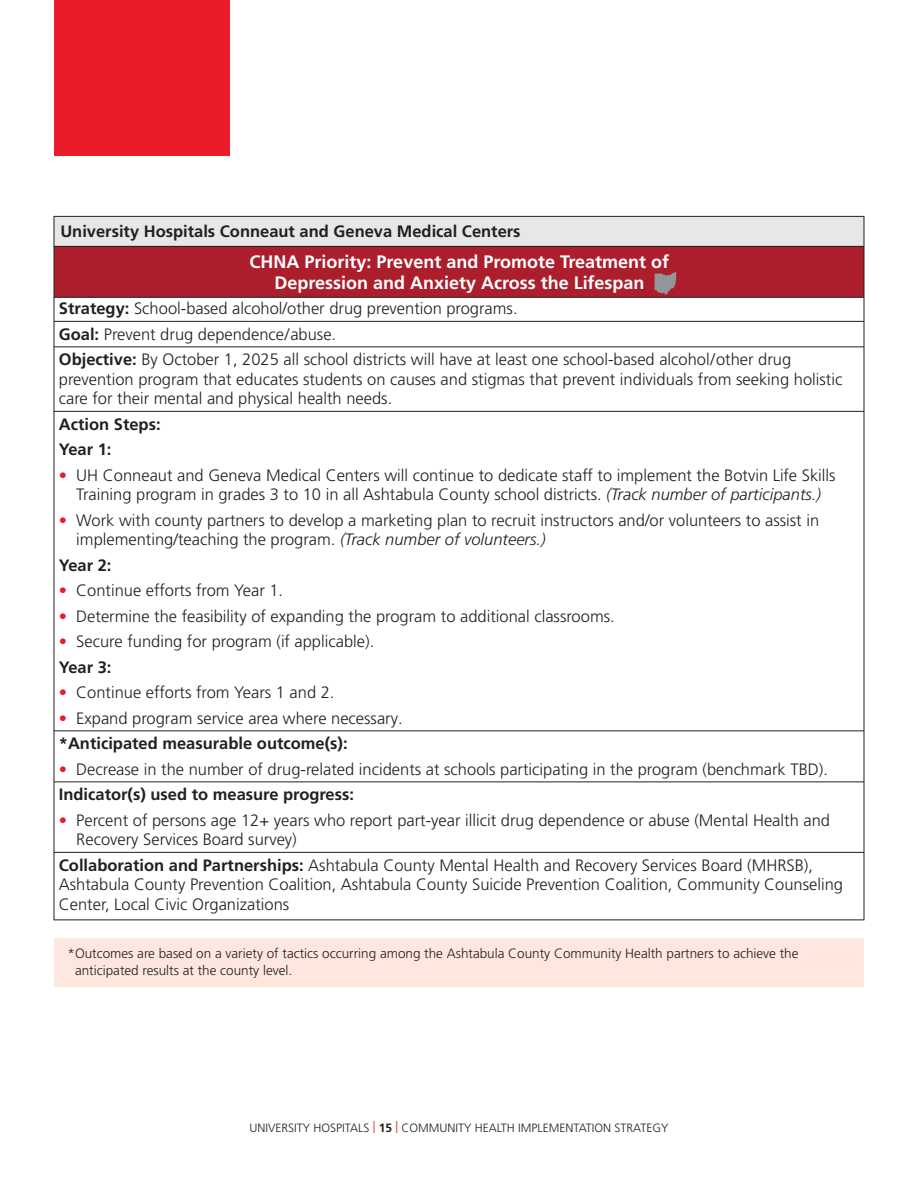
<style>
.page{position:relative;width:918px;height:1188px;background:#fff}
.page>*{position:absolute;margin:0;border:0;box-sizing:border-box;transform-origin:0 0}
.t1{font:700 18px/21px "Frutiger LT Pro";color:#fff;text-align:center}
.t2{font:300 16.5px/19.5px "Frutiger LT Pro";color:#231f20}
.t3{font:700 16.5px "Frutiger LT Pro";color:#231f20}
.t4{font:300 13.5px/16.5px "Frutiger LT Pro";color:#231f20}
.t5{font:300 12px "Frutiger LT Pro";color:#231f20}
.s1{font-weight:700}
.s2{color:#ec1b2b}
.s3{font-style:italic}
</style>
<div class="page">
<div style="left:54px;top:0;width:176px;height:156px;background:#ec1b2b"></div>
<div style="left:54px;top:217px;width:810px;height:30px;background:#e6e7e9"></div>
<div style="left:54px;top:247px;width:810px;height:50px;background:#ac1e2c"></div>
<hr style="left:54px;top:216px;width:810px;height:1px;background:#231f20">
<hr style="left:54px;top:246px;width:810px;height:1px;background:#231f20">
<hr style="left:54px;top:297px;width:810px;height:1px;background:#231f20">
<hr style="left:54px;top:321px;width:810px;height:1px;background:#231f20">
<hr style="left:54px;top:346px;width:810px;height:1px;background:#231f20">
<hr style="left:54px;top:411px;width:810px;height:1px;background:#231f20">
<hr style="left:54px;top:730px;width:810px;height:1px;background:#231f20">
<hr style="left:54px;top:782px;width:810px;height:1px;background:#231f20">
<hr style="left:54px;top:852px;width:810px;height:1px;background:#231f20">
<hr style="left:54px;top:920px;width:810px;height:1px;background:#231f20">
<hr style="left:54px;top:216px;width:1px;height:704px;background:#231f20">
<hr style="left:864px;top:216px;width:1px;height:704px;background:#231f20">
<svg style="left:654px;top:272px;width:22px;height:23px"></svg>
<div style="left:54px;top:938px;width:810px;height:49px;background:#fde7df"></div>
<p class="t3" style="left:60px;top:221px;width:462px">University Hospitals Conneaut and Geneva Medical Centers</p>
<p class="t1" style="left:250px;top:251px;width:421px">CHNA Priority: Prevent and Promote Treatment of<br>Depression and Anxiety Across the Lifespan</p>
<p class="t2" style="left:59px;top:299px;width:460px"><span class="s1">Strategy:</span> School-based alcohol/other drug prevention programs.</p>
<p class="t2" style="left:59px;top:324px;width:279px"><span class="s1">Goal:</span> Prevent drug dependence/abuse.</p>
<p class="t2" style="left:59px;top:350px;width:785px"><span class="s1">Objective:</span> By October 1, 2025 all school districts will have at least one school-based alcohol/other drug prevention program that educates students on causes and stigmas that prevent individuals from seeking holistic care for their mental and physical health needs.</p>
<p class="t3" style="left:59px;top:414px;width:103px">Action Steps:</p>
<p class="t3" style="left:59px;top:440px;width:54px">Year 1:</p>
<p class="t2" style="left:59px;top:465px;width:778px;text-align:center"><span class="s2">•</span> UH Conneaut and Geneva Medical Centers will continue to dedicate staff to implement the Botvin Life Skills<br>Training program in grades 3 to 10 in all Ashtabula County school districts. <span class="s3">(Track number of participants.)</span></p>
<p class="t2" style="left:76px;top:510px;width:744px;text-indent:-17px"><span class="s2">•</span> Work with county partners to develop a marketing plan to recruit instructors and/or volunteers to assist in implementing/teaching the program. <span class="s3">(Track number of volunteers.)</span></p>
<p class="t3" style="left:59px;top:555px;width:54px">Year 2:</p>
<p class="t2" style="left:59px;top:581px;width:226px"><span class="s2">•</span> Continue efforts from Year 1.</p>
<p class="t2" style="left:59px;top:606px;width:557px"><span class="s2">•</span> Determine the feasibility of expanding the program to additional classrooms.</p>
<p class="t2" style="left:59px;top:632px;width:317px"><span class="s2">•</span> Secure funding for program (if applicable).</p>
<p class="t3" style="left:59px;top:657px;width:54px">Year 3:</p>
<p class="t2" style="left:59px;top:683px;width:277px"><span class="s2">•</span> Continue efforts from Years 1 and 2.</p>
<p class="t2" style="left:59px;top:708px;width:345px"><span class="s2">•</span> Expand program service area where necessary.</p>
<p class="t3" style="left:59px;top:734px;width:290px">*Anticipated measurable outcome(s):</p>
<p class="t2" style="left:59px;top:759px;width:771px"><span class="s2">•</span> Decrease in the number of drug-related incidents at schools participating in the program (benchmark TBD).</p>
<p class="t3" style="left:59px;top:785px;width:297px">Indicator(s) used to measure progress:</p>
<p class="t2" style="left:76px;top:810px;width:755px;text-indent:-17px"><span class="s2">•</span> Percent of persons age 12+ years who report part-year illicit drug dependence or abuse (Mental Health and<br>Recovery Services Board survey)</p>
<p class="t2" style="left:59px;top:855px;width:786px"><span class="s1">Collaboration and Partnerships:</span> Ashtabula County Mental Health and Recovery Services Board (MHRSB),<br>Ashtabula County Prevention Coalition, Ashtabula County Suicide Prevention Coalition, Community Counseling<br>Center, Local Civic Organizations</p>
<p class="t4" style="left:75px;top:946px;width:725px;text-indent:-8px">*Outcomes are based on a variety of tactics occurring among the Ashtabula County Community Health partners to achieve the anticipated results at the county level.</p>
<p class="t5" style="left:249px;top:1121px;width:421px">UNIVERSITY HOSPITALS <span class="s2">|</span> <span class="s1">15</span> <span class="s2">|</span> COMMUNITY HEALTH IMPLEMENTATION STRATEGY</p>
</div>
